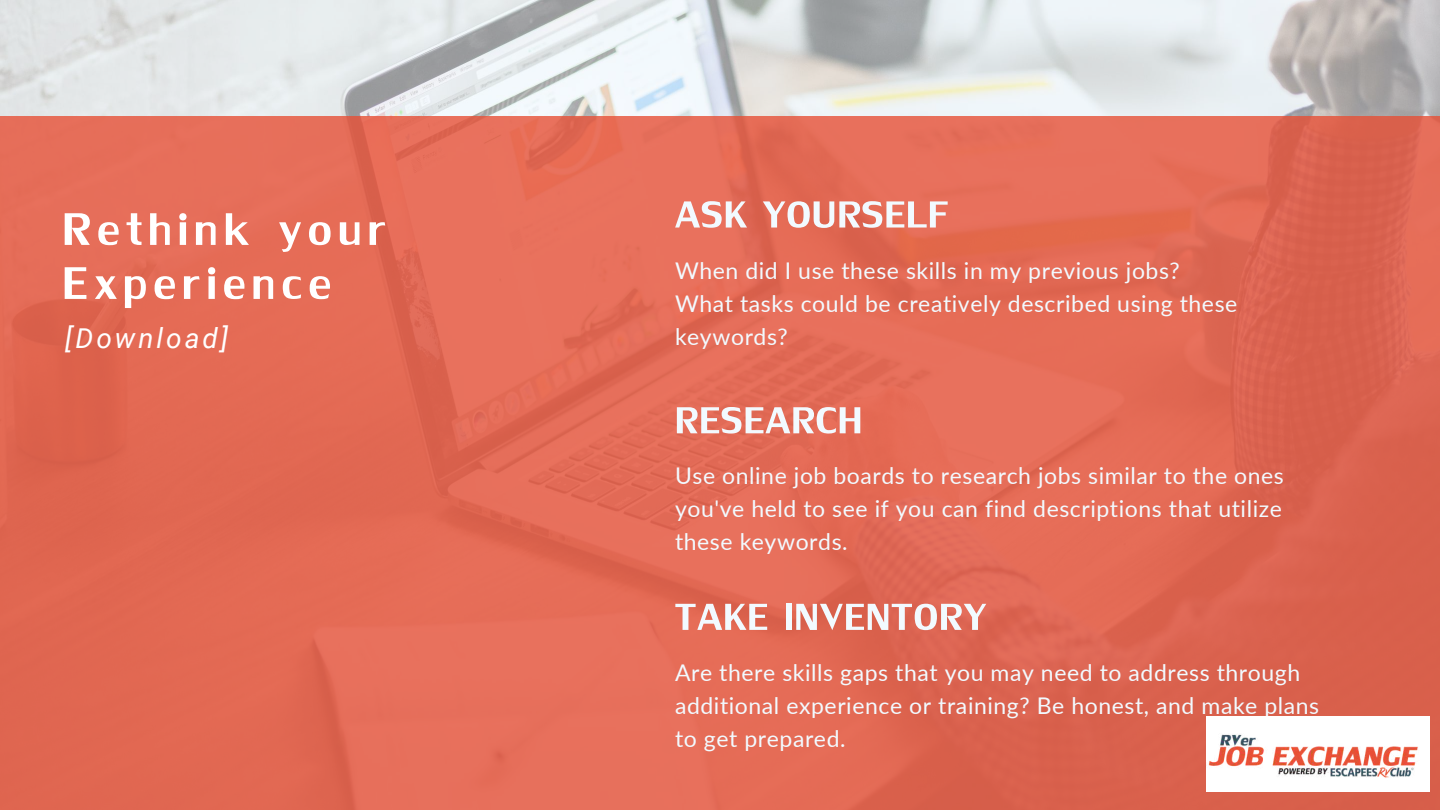
<style>
.page{position:relative;width:1440px;height:810px;background:#fff}
.page>*{position:absolute;margin:0;border:0;box-sizing:border-box;transform-origin:0 0}
.t1{font:68px/54px "Lily UPC";letter-spacing:.105em;color:#fff}
.t2{font:56px "Lily UPC";letter-spacing:.025em;color:#f2faff}
.t3{font:italic 28px "Roboto";letter-spacing:.105em;color:#fff}
.t4{font:23px/33px "Lato";letter-spacing:.025em;color:#f2faff}
</style>
<div class="page">
<img style="left:0;top:0;width:1440px;height:116px">
<div style="left:0;top:116px;width:1440px;height:694px;background:#e46b55"></div>
<div style="left:1206px;top:717px;width:223px;height:75px;background:#fff"></div>
<img style="left:1208px;top:734px;width:210px;height:44px">
<h1 class="t1" style="left:62px;top:203px;width:325px">Rethink your<br>Experience</h1>
<p class="t3" style="left:65px;top:322px;width:164px">[Download]</p>
<h2 class="t2" style="left:675px;top:188px;width:274px">ASK YOURSELF</h2>
<p class="t4" style="left:675px;top:253px;width:564px">When did I use these skills in my previous jobs?<br>What tasks could be creatively described using these keywords?</p>
<h2 class="t2" style="left:675px;top:394px;width:188px">RESEARCH</h2>
<p class="t4" style="left:675px;top:459px;width:610px;text-align:justify">Use online job boards to research jobs similar to the ones you've held to see if you can find descriptions that utilize these keywords.</p>
<h2 class="t2" style="left:675px;top:591px;width:312px">TAKE INVENTORY</h2>
<p class="t4" style="left:675px;top:656px;width:646px">Are there skills gaps that you may need to address through additional experience or training? Be honest, and make plans to get prepared.</p>
</div>
